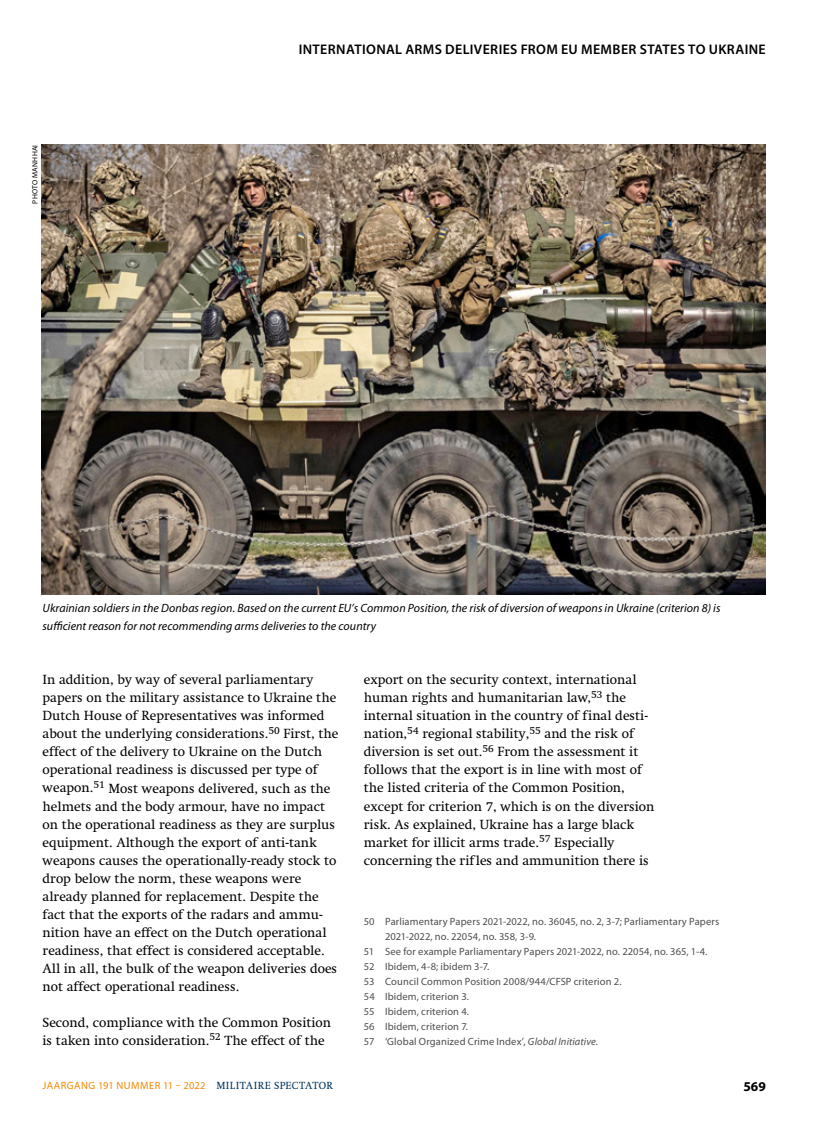
<style>
.page{position:relative;width:817px;height:1136px;background:#fff}
.page>*{position:absolute;margin:0;border:0;box-sizing:border-box;transform-origin:0 0}
.t1{font:600 13.95px "Myriad Pro";letter-spacing:.025em;color:#000}
.t2{font:13.5px/18px "Swift LT Std";color:#000}
.t3{font:700 13.5px "Myriad Pro";color:#000}
.t4{font:italic 12px/18px "Myriad Pro";letter-spacing:.005em;color:#000}
.t5{font:10.5px "Myriad Pro";letter-spacing:.015em;color:#4d4f4e}
.t6{font:10.5px "Myriad Pro";letter-spacing:.045em;color:#f58900}
.t7{font:7.5px "Myriad Pro";letter-spacing:.035em;color:#000}
.s1{font-style:italic}
.s2{font-family:"Swift LT Std";color:#00325c}
</style>
<div class="page">
<img style="left:42px;top:145px;width:723px;height:449px">
<p class="t7" style="left:30px;top:204px;width:60px;rotate:-90deg">PHOTO MANHHAI</p>
<p class="t1" style="left:298px;top:40px;width:468px">INTERNATIONAL ARMS DELIVERIES FROM EU MEMBER STATES TO UKRAINE</p>
<p class="t4" style="left:43px;top:599px;width:679px">Ukrainian soldiers in the Donbas region. Based on the current EU’s Common Position, the risk of diversion of weapons in Ukraine (criterion 8) is sufficient reason for not recommending arms deliveries to the country</p>
<p class="t2" style="left:43px;top:671px;width:297px">In addition, by way of several parliamentary papers on the military assistance to Ukraine the Dutch House of Representatives was informed about the underlying considerations.<sup>50</sup> First, the effect of the delivery to Ukraine on the Dutch operational readiness is discussed per type of weapon.<sup>51</sup> Most weapons delivered, such as the helmets and the body armour, have no impact on the operational readiness as they are surplus equipment. Although the export of anti-tank weapons causes the operationally-ready stock to drop below the norm, these weapons were already planned for replacement. Despite the fact that the exports of the radars and ammu&shy;nition have an effect on the Dutch operational readiness, that effect is considered acceptable.<br>All in all, the bulk of the weapon deliveries does not affect operational readiness.</p>
<p class="t2" style="left:43px;top:1013px;width:290px">Second, compliance with the Common Position is taken into consideration.<sup>52</sup> The effect of the</p>
<p class="t2" style="left:364px;top:671px;width:292px">export on the security context, international human rights and humanitarian law,<sup>53</sup> the internal situation in the country of final desti&shy;nation,<sup>54</sup> regional stability,<sup>55</sup> and the risk of diversion is set out.<sup>56</sup> From the assessment it follows that the export is in line with most of the listed criteria of the Common Position, except for criterion 7, which is on the diversion risk. As explained, Ukraine has a large black market for illicit arms trade.<sup>57</sup> Especially concerning the rifles and ammunition there is</p>
<p class="t5" style="left:364px;top:914px;width:357px">50 Parliamentary Papers 2021-2022, no. 36045, no. 2, 3-7; Parliamentary Papers</p>
<p class="t5" style="left:385px;top:929px;width:152px">2021-2022, no. 22054, no. 358, 3-9.</p>
<p class="t5" style="left:364px;top:944px;width:345px">51 See for example Parliamentary Papers 2021-2022, no. 22054, no. 365, 1-4.</p>
<p class="t5" style="left:364px;top:959px;width:127px">52 Ibidem, 4-8; ibidem 3-7.</p>
<p class="t5" style="left:364px;top:974px;width:259px">53 Council Common Position 2008/944/CFSP criterion 2.</p>
<p class="t5" style="left:364px;top:989px;width:107px">54 Ibidem, criterion 3.</p>
<p class="t5" style="left:364px;top:1004px;width:107px">55 Ibidem, criterion 4.</p>
<p class="t5" style="left:364px;top:1019px;width:106px">56 Ibidem, criterion 7.</p>
<p class="t5" style="left:364px;top:1034px;width:236px">57 ‘Global Organized Crime Index’, <span class="s1">Global Initiative</span>.</p>
<p class="t6" style="left:43px;top:1078px;width:292px">JAARGANG 191 NUMMER 11 – 2022 <span class="s2">MILITAIRE SPECTATOR</span></p>
<p class="t3" style="left:743px;top:1077px;width:24px">569</p>
</div>
